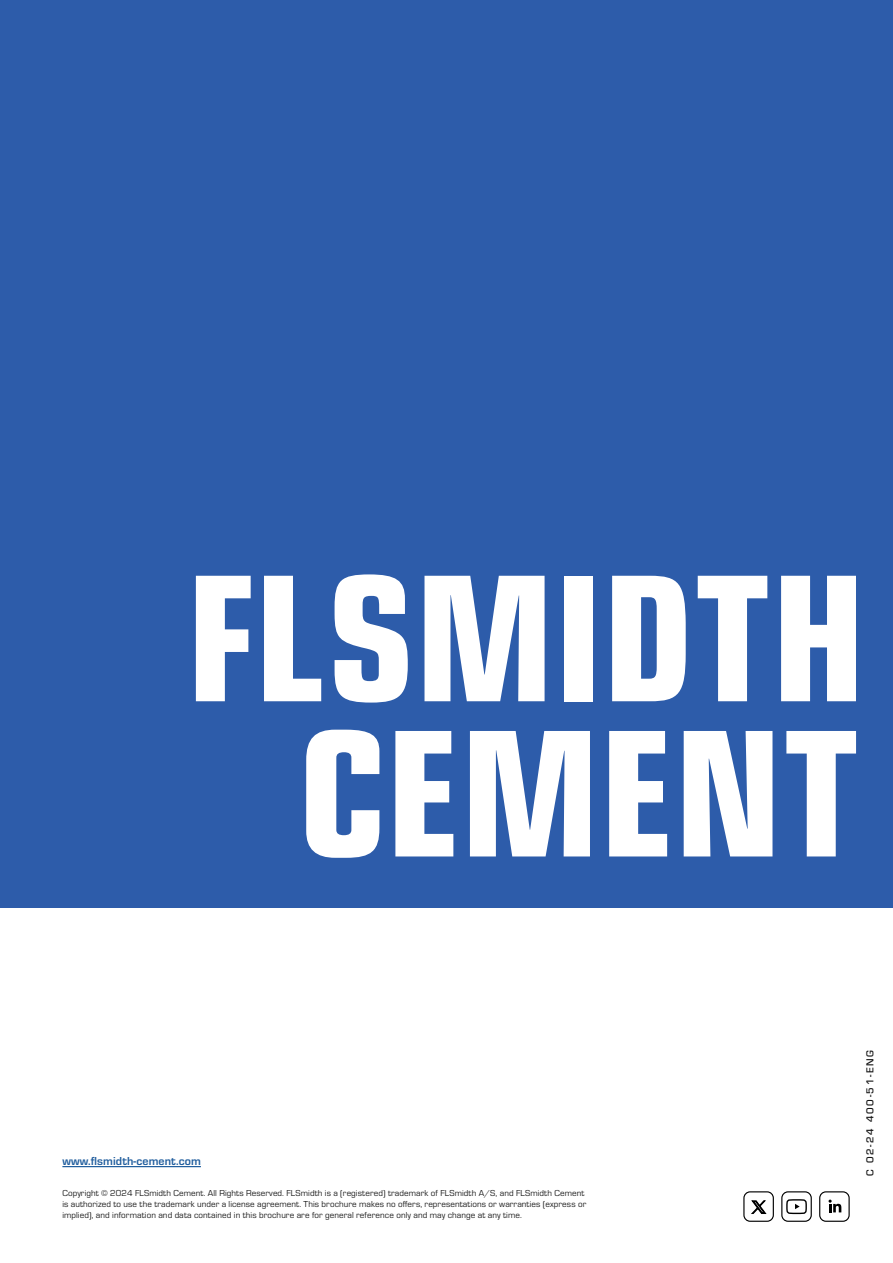
<style>
.page{position:relative;width:893px;height:1263px;background:#fff}
.page>*{position:absolute;margin:0;border:0;box-sizing:border-box;transform-origin:0 0}
.t1{font:700 12px "Eurostile";letter-spacing:.01em;color:#215e9e}
.t2{font:500 10.5px "Eurostile";letter-spacing:.16em;color:#131313}
.t3{font:9px/11.2px "Eurostile";letter-spacing:.01em;color:#1b1b1b}
</style>
<div class="page">
<div style="left:819px;top:1191px;width:31px;height:31px;border:1px solid #000;border-radius:6px"></div>
<svg style="left:828px;top:1199px;width:13px;height:13px"></svg>
<div style="left:781px;top:1191px;width:31px;height:31px;border:1px solid #000;border-radius:6px"></div>
<svg style="left:786px;top:1199px;width:21px;height:15px"></svg>
<div style="left:743px;top:1191px;width:31px;height:31px;border:1px solid #000;border-radius:6px"></div>
<svg style="left:751px;top:1200px;width:15px;height:14px"></svg>
<hr style="left:62px;top:1166px;width:139px;height:1px;background:#215e9e">
<div style="left:0;top:0;width:893px;height:908px;background:#2d5caa"></div>
<svg style="left:306px;top:730px;width:73px;height:128px"></svg>
<svg style="left:395px;top:731px;width:58px;height:125px"></svg>
<svg style="left:470px;top:731px;width:120px;height:125px"></svg>
<svg style="left:609px;top:731px;width:58px;height:125px"></svg>
<svg style="left:684px;top:731px;width:88px;height:125px"></svg>
<svg style="left:786px;top:731px;width:70px;height:125px"></svg>
<svg style="left:196px;top:576px;width:55px;height:125px"></svg>
<svg style="left:264px;top:576px;width:57px;height:125px"></svg>
<svg style="left:335px;top:574px;width:73px;height:128px"></svg>
<svg style="left:424px;top:576px;width:121px;height:125px"></svg>
<div style="left:564px;top:576px;width:29px;height:125px;background:#fff"></div>
<svg style="left:612px;top:576px;width:74px;height:125px"></svg>
<svg style="left:698px;top:576px;width:69px;height:125px"></svg>
<svg style="left:781px;top:576px;width:75px;height:125px"></svg>
<h1 class="t1" style="left:62px;top:1153px;width:140px">www.flsmidth-cement.com</h1>
<p class="t3" style="left:62px;top:1187px;width:525px">Copyright © 2024 FLSmidth Cement. All Rights Reserved. FLSmidth is a (registered) trademark of FLSmidth A/S, and FLSmidth Cement is authorized to use the trademark under a license agreement. This brochure makes no offers, representations or warranties (express or implied), and information and data contained in this brochure are for general reference only and may change at any time.</p>
<p class="t2" style="left:863px;top:1175px;width:127px;rotate:-90deg">C 02-24 400-51-ENG</p>
</div>
